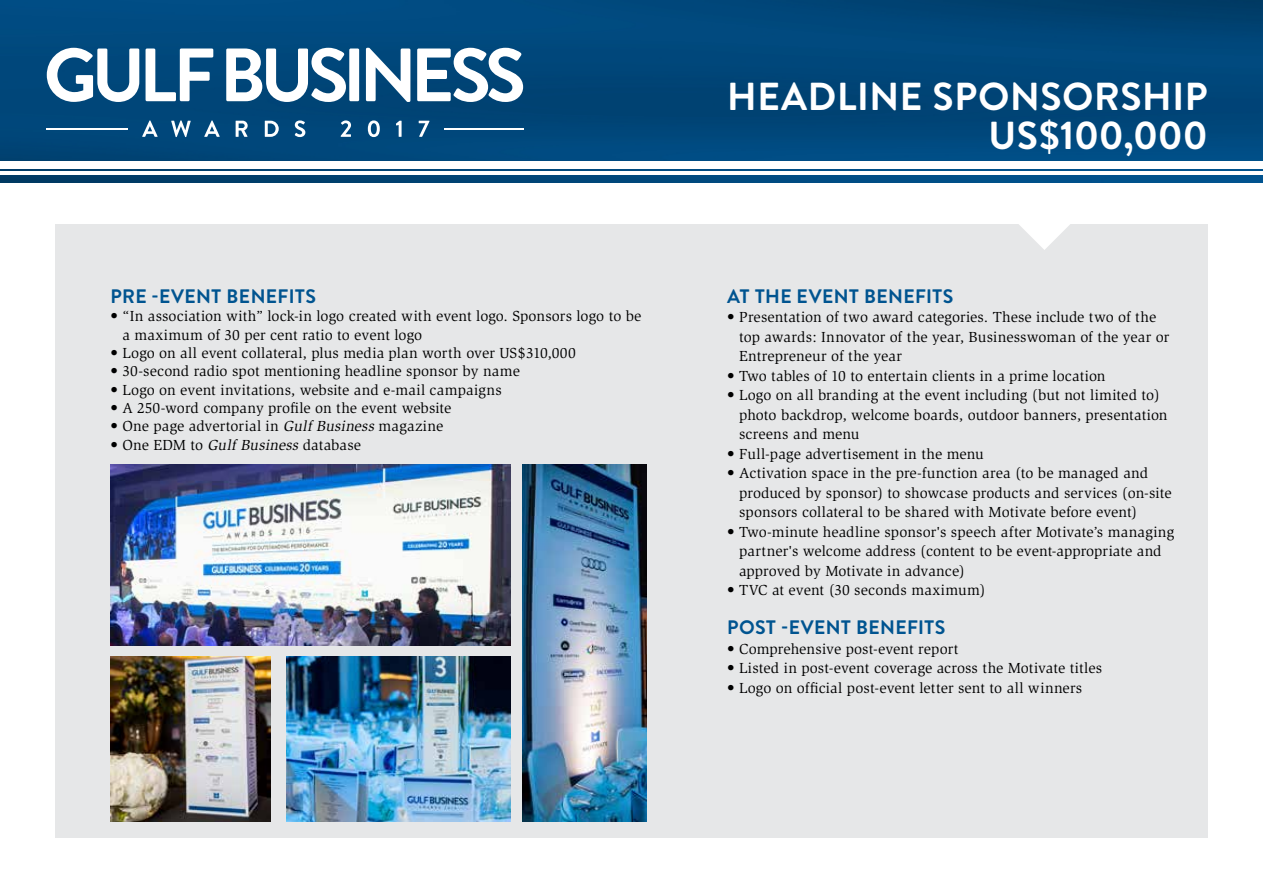
<style>
.page{position:relative;width:1263px;height:893px;background:#fff}
.page>*{position:absolute;margin:0;border:0;box-sizing:border-box;transform-origin:0 0}
.t1{font:700 39px/39px "Brandon Text";letter-spacing:.015em;color:#fff;text-align:right}
.t2{font:700 19.5px "Brandon Text";letter-spacing:.02em;color:#005490}
.t3{font:15px/19.5px "Slimbach";letter-spacing:.005em;color:#000}
.s1{font-style:italic}
</style>
<div class="page">
<img style="left:0;top:0;width:1263px;height:182px">
<div style="left:0;top:162px;width:1263px;height:7px;background:#fff"></div>
<hr style="left:0;top:171px;width:1263px;height:3px;background:#fff">
<svg style="left:226px;top:48px;width:297px;height:54px"></svg>
<svg style="left:47px;top:48px;width:166px;height:54px"></svg>
<hr style="left:47px;top:128px;width:81px;height:1px;background:#fff">
<hr style="left:444px;top:128px;width:79px;height:1px;background:#fff">
<svg style="left:142px;top:120px;width:16px;height:17px"></svg>
<svg style="left:171px;top:120px;width:20px;height:17px"></svg>
<svg style="left:204px;top:120px;width:16px;height:17px"></svg>
<svg style="left:236px;top:121px;width:12px;height:16px"></svg>
<svg style="left:265px;top:121px;width:14px;height:16px"></svg>
<svg style="left:295px;top:120px;width:10px;height:17px"></svg>
<svg style="left:341px;top:120px;width:10px;height:17px"></svg>
<svg style="left:368px;top:120px;width:12px;height:17px"></svg>
<svg style="left:396px;top:121px;width:6px;height:16px"></svg>
<svg style="left:419px;top:121px;width:10px;height:16px"></svg>
<div style="left:55px;top:224px;width:1153px;height:614px;background:#e6e7e8"></div>
<svg style="left:1019px;top:224px;width:51px;height:26px"></svg>
<img style="left:111px;top:465px;width:399px;height:181px">
<img style="left:523px;top:465px;width:123px;height:356px">
<img style="left:286px;top:657px;width:224px;height:165px">
<img style="left:111px;top:657px;width:159px;height:164px">
<h2 class="t2" style="left:111px;top:282px;width:207px">PRE -EVENT BENEFITS</h2>
<p class="t3" style="left:123px;top:307px;width:520px;line-height:18.3px;text-indent:-12px">• “In association with” lock-in logo created with event logo. Sponsors logo to be a maximum of 30 per cent ratio to event logo</p>
<p class="t3" style="left:111px;top:343px;width:467px">• Logo on all event collateral, plus media plan worth over US$310,000</p>
<p class="t3" style="left:111px;top:362px;width:411px">• 30-second radio spot mentioning headline sponsor by name</p>
<p class="t3" style="left:111px;top:380px;width:393px">• Logo on event invitations, website and e-mail campaigns</p>
<p class="t3" style="left:111px;top:398px;width:342px">• A 250-word company profile on the event website</p>
<p class="t3" style="left:111px;top:417px;width:334px">• One page advertorial in <span class="s1">Gulf Business</span> magazine</p>
<p class="t3" style="left:111px;top:435px;width:252px">• One EDM to <span class="s1">Gulf Business</span> database</p>
<h1 class="t1" style="left:727px;top:76px;width:482px">HEADLINE SPONSORSHIP<br>US$100,000</h1>
<h2 class="t2" style="left:727px;top:282px;width:228px">AT THE EVENT BENEFITS</h2>
<p class="t3" style="left:739px;top:308px;width:432px;text-indent:-12px">• Presentation of two award categories. These include two of the top awards: Innovator of the year, Businesswoman of the year or<br>Entrepreneur of the year</p>
<p class="t3" style="left:727px;top:366px;width:380px">• Two tables of 10 to entertain clients in a prime location</p>
<p class="t3" style="left:739px;top:386px;width:430px;text-indent:-12px">• Logo on all branding at the event including (but not limited to) photo backdrop, welcome boards, outdoor banners, presentation screens and menu</p>
<p class="t3" style="left:727px;top:444px;width:258px">• Full-page advertisement in the menu</p>
<p class="t3" style="left:739px;top:464px;width:434px;text-indent:-12px">• Activation space in the pre-function area (to be managed and produced by sponsor) to showcase products and services (on-site sponsors collateral to be shared with Motivate before event)</p>
<p class="t3" style="left:739px;top:522px;width:437px;text-indent:-12px">• Two-minute headline sponsor's speech after Motivate’s managing partner's welcome address (content to be event-appropriate and approved by Motivate in advance)</p>
<p class="t3" style="left:727px;top:581px;width:260px">• TVC at event (30 seconds maximum)</p>
<h2 class="t2" style="left:727px;top:614px;width:220px">POST -EVENT BENEFITS</h2>
<p class="t3" style="left:727px;top:639px;width:233px">• Comprehensive post-event report</p>
<p class="t3" style="left:727px;top:659px;width:376px">• Listed in post-event coverage across the Motivate titles</p>
<p class="t3" style="left:727px;top:678px;width:356px">• Logo on official post-event letter sent to all winners</p>
</div>
